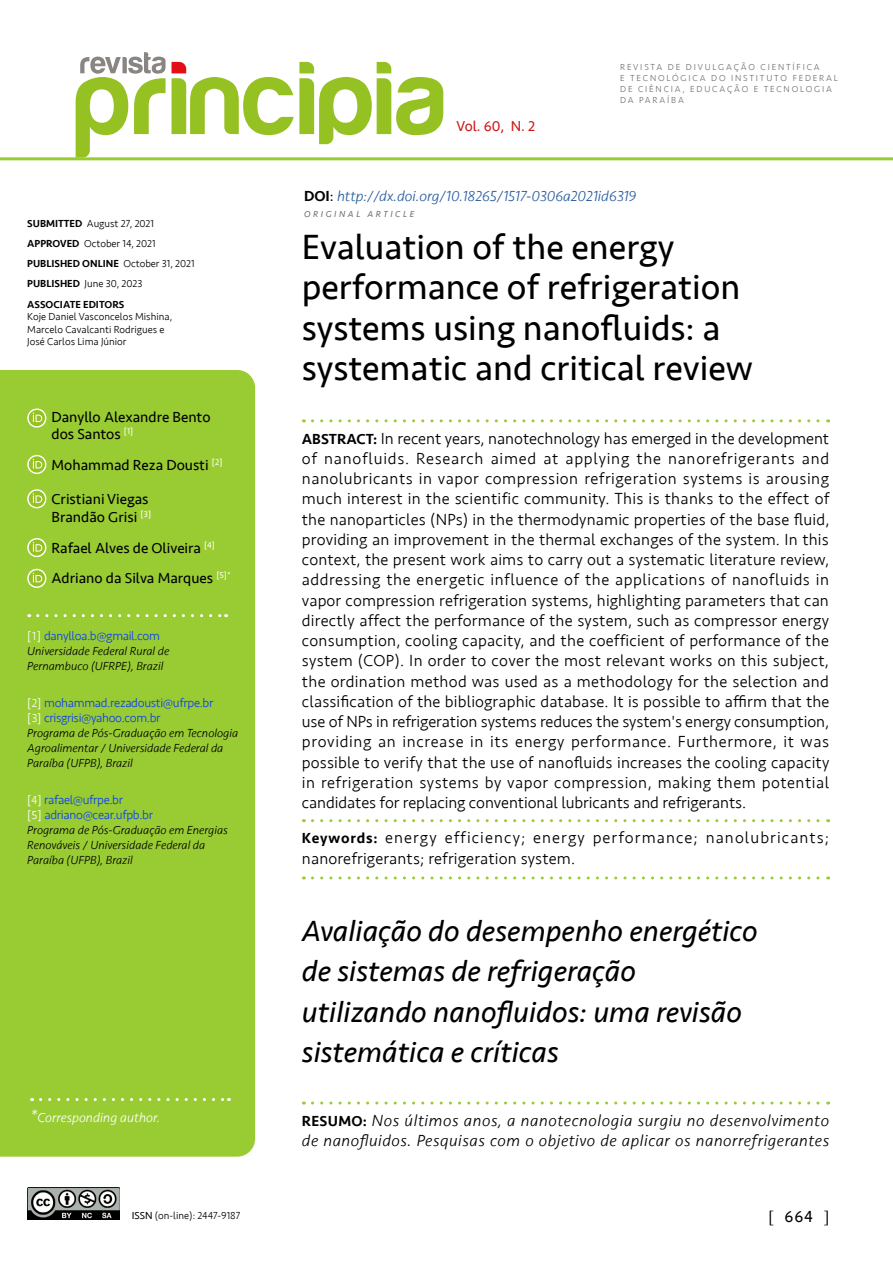
<style>
.page{position:relative;width:893px;height:1263px;background:#fff}
.page>*{position:absolute;margin:0;border:0;box-sizing:border-box;transform-origin:0 0}
.t1{font:36px/40.5px "Seravek";color:#000}
.t2{font:italic 30px/40.5px "Seravek";color:#000}
.t3{font:300 16.5px/20.2px "Seravek";letter-spacing:.01em;color:#000;text-align:justify}
.t4{font:italic 300 16.5px/20.2px "Seravek";letter-spacing:.03em;color:#000}
.t5{font:300 16.5px/20.2px "Seravek";letter-spacing:.06em;color:#000}
.t6{font:16.5px "Seravek";color:#000}
.t7{font:15px/16.5px "Seravek";color:#000}
.t8{font:italic 300 15px "Seravek";color:#275b9b}
.t9{font:14.7px "Seravek";color:#cd1719}
.t10{font:italic 300 13.5px "Seravek";color:#fff}
.t11{font:300 12.75px/15px "Seravek";letter-spacing:-.03em;color:#0d42eb}
.t12{font:italic 300 12px/15px "Seravek";color:#000}
.t13{font:500 10.5px/20.2px "Seravek";color:#000}
.t14{font:300 10.5px/12.6px "Seravek";color:#000}
.t15{font:300 9px/10.8px "Seravek";letter-spacing:.2em;color:#706f6f}
.t16{font:italic 9px "Seravek";letter-spacing:.285em;color:#706f6f}
.s1{font-weight:300}
.s2{font-size:12px;color:#fff}
.s3{font-size:18px}
.s4{font-weight:400}
.s5{font-weight:500;font-style:normal;color:#000}
.s6{font-weight:400;font-style:normal;color:#000}
.s7{font-weight:500;font-size:15px}
.s8{font-weight:500;font-style:normal;font-size:15px}
.s9{font-family:"Times New Roman"}
</style>
<div class="page">
<div style="left:0;top:370px;width:255px;height:787px;background:#9c3"></div>
<svg style="left:172px;top:62px;width:271px;height:82px"></svg>
<svg style="left:76px;top:52px;width:90px;height:105px"></svg>
<img style="left:28px;top:1187px;width:91px;height:32px">
<svg style="left:41px;top:1098px;width:188px;height:3px"></svg>
<svg style="left:312px;top:419px;width:517px;height:3px"></svg>
<svg style="left:312px;top:819px;width:517px;height:3px"></svg>
<svg style="left:312px;top:876px;width:517px;height:3px"></svg>
<svg style="left:312px;top:1101px;width:517px;height:3px"></svg>
<svg style="left:27px;top:408px;width:20px;height:21px"></svg>
<svg style="left:27px;top:455px;width:20px;height:20px"></svg>
<svg style="left:27px;top:489px;width:20px;height:20px"></svg>
<svg style="left:27px;top:538px;width:20px;height:20px"></svg>
<svg style="left:27px;top:569px;width:20px;height:20px"></svg>
<svg style="left:38px;top:614px;width:189px;height:3px"></svg>
<hr style="left:0;top:157px;width:893px;height:3px;background:#9c3">
<p class="t13" style="left:27px;top:213px;width:169px">SUBMITTED <span class="s1">August 27, 2021<br></span>APPROVED <span class="s1">October 14, 2021<br></span>PUBLISHED ONLINE <span class="s1">October 31, 2021<br></span>PUBLISHED <span class="s1">June 30, 2023<br></span>ASSOCIATE EDITORS</p>
<p class="t14" style="left:27px;top:311px;width:146px">Koje Daniel Vasconcelos Mishina,<br>Marcelo Cavalcanti Rodrigues e<br>José Carlos Lima Júnior</p>
<p class="t7" style="left:52px;top:409px;width:161px">Danyllo Alexandre Bento dos Santos <sup>[1]</sup></p>
<p class="t7" style="left:52px;top:456px;width:172px">Mohammad Reza Dousti <sup>[2]</sup></p>
<p class="t7" style="left:52px;top:490px;width:101px;line-height:18px">Cristiani Viegas<br>Brandão Grisi <sup>[3]</sup></p>
<p class="t7" style="left:52px;top:532px;width:181px;line-height:30.8px">Rafael Alves de Oliveira <sup>[4]<br></sup>Adriano da Silva Marques <sup>[5]*</sup></p>
<p class="t11" style="left:27px;top:629px;width:134px"><span class="s2">[1]</span> danylloa.b@gmail.com</p>
<p class="t12" style="left:27px;top:644px;width:144px">Universidade Federal Rural de<br>Pernambuco (UFRPE), Brazil</p>
<p class="t11" style="left:27px;top:695px;width:188px"><span class="s2">[2]</span> mohammad.rezadousti@ufrpe.br <span class="s2">[3]</span> crisgrisi@yahoo.com.br</p>
<p class="t12" style="left:27px;top:726px;width:212px">Programa de Pós-Graduação em Tecnologia<br>Agroalimentar / Universidade Federal da<br>Paraíba (UFPB), Brazil</p>
<p class="t11" style="left:27px;top:792px;width:127px"><span class="s2">[4]</span> rafael@ufrpe.br<br><span class="s2">[5]</span> adriano@cear.ufpb.br</p>
<p class="t12" style="left:27px;top:822px;width:202px">Programa de Pós-Graduação em Energias<br>Renováveis / Universidade Federal da<br>Paraíba (UFPB), Brazil</p>
<p class="t10" style="left:30px;top:1110px;width:131px"><span class="s3">*</span>Corresponding author.</p>
<p class="t14" style="left:132px;top:1210px;width:110px"><span class="s4">ISSN</span> (on-line): 2447-9187</p>
<p class="t9" style="left:456px;top:115px;width:80px">Vol. 60, N. 2</p>
<p class="t15" style="left:620px;top:62px;width:219px">REVISTA DE DIVULGAÇÃO CIENTÍFICA<br>E TECNOLÓGICA DO INSTITUTO FEDERAL<br>DE CIÊNCIA, EDUCAÇÃO E TECNOLOGIA<br>DA PARAÍBA</p>
<p class="t8" style="left:304px;top:187px;width:334px"><span class="s5">DOI</span><span class="s6">:</span> http://dx.doi.org/10.18265/1517-0306a2021id6319</p>
<h1 class="t1" style="left:302px;top:226px;width:453px">Evaluation of the energy performance of refrigeration systems using nanofluids: a systematic and critical review</h1>
<p class="t16" style="left:304px;top:207px;width:112px">ORIGINAL ARTICLE</p>
<p class="t3" style="left:302px;top:428px;width:529px"><span class="s7">ABSTRACT:</span> In recent years, nanotechnology has emerged in the development of nanofluids. Research aimed at applying the nanorefrigerants and nanolubricants in vapor compression refrigeration systems is arousing much interest in the scientific community. This is thanks to the effect of the nanoparticles (NPs) in the thermodynamic properties of the base fluid, providing an improvement in the thermal exchanges of the system. In this context, the present work aims to carry out a systematic literature review, addressing the energetic influence of the applications of nanofluids in vapor compression refrigeration systems, highlighting parameters that can directly affect the performance of the system, such as compressor energy consumption, cooling capacity, and the coefficient of performance of the system (COP). In order to cover the most relevant works on this subject, the ordination method was used as a methodology for the selection and classification of the bibliographic database. It is possible to affirm that the use of NPs in refrigeration systems reduces the system's energy consumption, providing an increase in its energy performance. Furthermore, it was possible to verify that the use of nanofluids increases the cooling capacity in refrigeration systems by vapor compression, making them potential candidates for replacing conventional lubricants and refrigerants.</p>
<p class="t5" style="left:302px;top:828px;width:529px"><span class="s7">Keywords:</span> energy efficiency; energy performance; nanolubricants; nanorefrigerants; refrigeration system.</p>
<h2 class="t2" style="left:302px;top:910px;width:457px">Avaliação do desempenho energético de sistemas de refrigeração utilizando nanofluidos: uma revisão sistemática e críticas</h2>
<p class="t4" style="left:302px;top:1110px;width:529px"><span class="s8">RESUMO:</span> Nos últimos anos, a nanotecnologia surgiu no desenvolvimento de nanofluidos. Pesquisas com o objetivo de aplicar os nanorrefrigerantes</p>
<p class="t6" style="left:768px;top:1204px;width:62px"><span class="s9">[</span> 664 <span class="s9">]</span></p>
</div>
